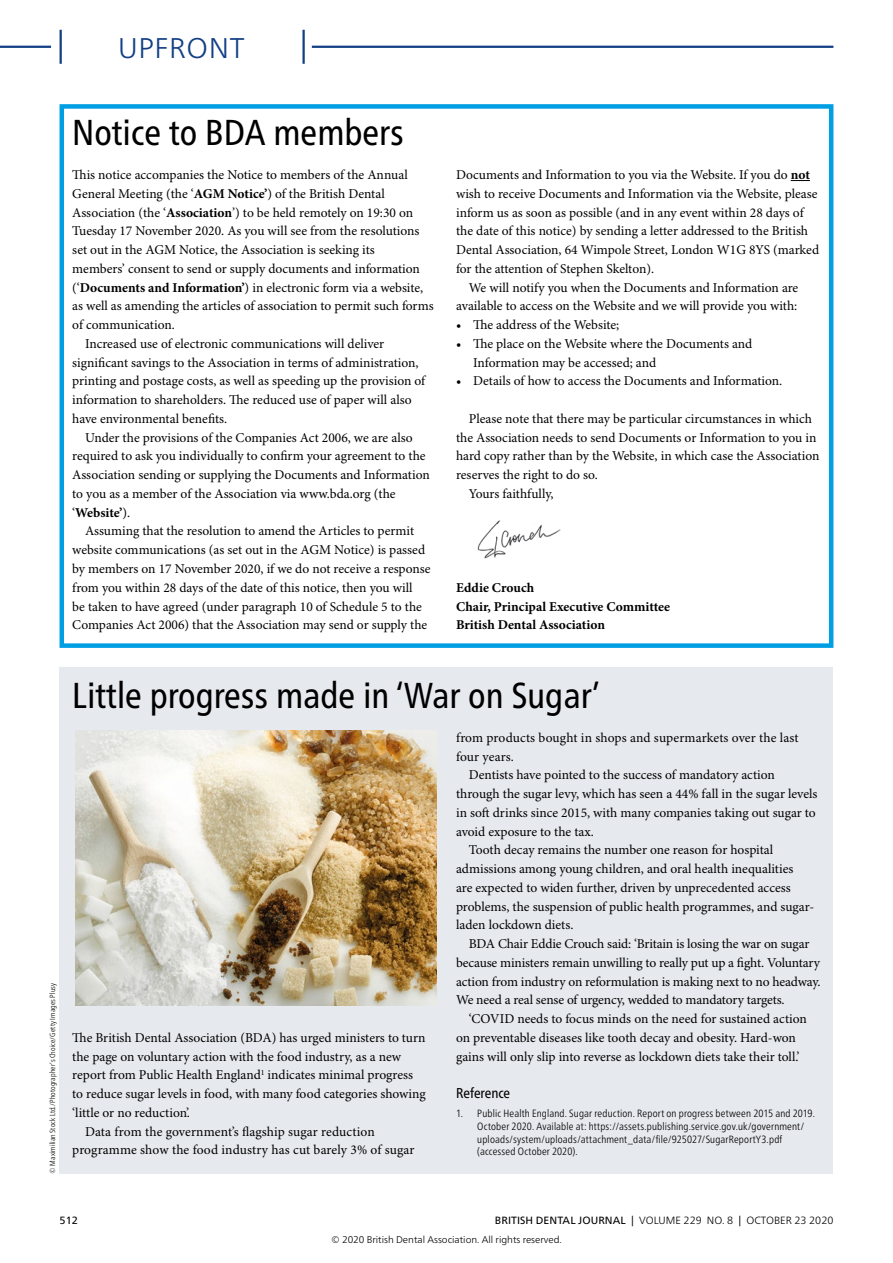
<style>
.page{position:relative;width:893px;height:1263px;background:#fff}
.page>*{position:absolute;margin:0;border:0;box-sizing:border-box;transform-origin:0 0}
.Title_3_Cnd_24pt{font:condensed 36px "Frutiger Neue LT Pro";color:#000}
.t1{font:300 28.5px "Frutiger Neue LT Pro";letter-spacing:.025em;color:#123f84}
.Bibliography_Heading{font:condensed 14.25px "Frutiger Neue LT Pro";color:#000}
.Para_9pt_ragged{font:13.5px/18.8px "Minion Pro";color:#000}
.Para_9pt_ragged_1st{font:13.5px/18.8px "Minion Pro";color:#000}
.Para_9pt_ragged_1st-2{font:700 13.5px "Minion Pro";color:#000}
.t2{font:300 condensed 10.5px/12.8px "Frutiger Neue LT Pro";letter-spacing:.015em;color:#000}
.t3{font:300 10.5px "Frutiger Neue LT Pro";letter-spacing:.005em;color:#000}
.t4{font:10.5px "Frutiger Neue LT Pro";color:#000}
.t5{font:300 9.75px "Frutiger Neue LT Pro";color:#000}
.Image_Caption_copyri{font:300 condensed 7.5px "Frutiger Neue LT Pro";letter-spacing:.01em;color:#000}
.s1{font-weight:700}
.s2{font-family:"Frutiger Neue LT Pro Cn Lt 2";font-weight:400;font-stretch:normal}
.s3{font-weight:400}
</style>
<div class="page">
<div style="left:60px;top:668px;width:773px;height:506px;background:#e6e9ee"></div>
<div style="left:60px;top:104px;width:773px;height:544px;border:4px solid #009ee3"></div>
<svg style="left:791px;top:180px;width:19px;height:1px"></svg>
<img style="left:75px;top:731px;width:362px;height:274px">
<img style="left:477px;top:520px;width:84px;height:39px">
<hr style="left:0;top:46px;width:51px;height:2px;background:#123f84">
<hr style="left:312px;top:46px;width:521px;height:2px;background:#123f84">
<hr style="left:60px;top:30px;width:2px;height:34px;background:#123f84">
<hr style="left:302px;top:30px;width:3px;height:34px;background:#123f84">
<h2 class="t1" style="left:118px;top:31px;width:127px">UPFRONT</h2>
<p class="Title_3_Cnd_24pt" style="left:72px;top:111px;width:333px">Notice to BDA members</p>
<p class="Para_9pt_ragged_1st" style="left:72px;top:166px;width:363px">This notice accompanies the Notice to members of the Annual General Meeting (the ‘<span class="s1">AGM Notice’</span>) of the British Dental Association (the ‘<span class="s1">Association</span>’) to be held remotely on 19:30 on Tuesday 17 November 2020. As you will see from the resolutions set out in the AGM Notice, the Association is seeking its<br>members’ consent to send or supply documents and information (‘<span class="s1">Documents and Information’</span>) in electronic form via a website, as well as amending the articles of association to permit such forms of communication.</p>
<p class="Para_9pt_ragged" style="left:72px;top:335px;width:354px;text-indent:13px">Increased use of electronic communications will deliver significant savings to the Association in terms of administration, printing and postage costs, as well as speeding up the provision of information to shareholders. The reduced use of paper will also have environmental benefits.</p>
<p class="Para_9pt_ragged" style="left:72px;top:429px;width:359px;text-indent:13px">Under the provisions of the Companies Act 2006, we are also required to ask you individually to confirm your agreement to the Association sending or supplying the Documents and Information to you as a member of the Association via www.bda.org (the ‘<span class="s1">Website’</span>).</p>
<p class="Para_9pt_ragged" style="left:72px;top:522px;width:360px;text-indent:13px">Assuming that the resolution to amend the Articles to permit website communications (as set out in the AGM Notice) is passed by members on 17 November 2020, if we do not receive a response from you within 28 days of the date of this notice, then you will<br>be taken to have agreed (under paragraph 10 of Schedule 5 to the Companies Act 2006) that the Association may send or supply the</p>
<p class="Para_9pt_ragged" style="left:456px;top:166px;width:365px">Documents and Information to you via the Website. If you do <span class="s1">not </span>wish to receive Documents and Information via the Website, please inform us as soon as possible (and in any event within 28 days of the date of this notice) by sending a letter addressed to the British Dental Association, 64 Wimpole Street, London W1G 8YS (marked for the attention of Stephen Skelton).</p>
<p class="Para_9pt_ragged" style="left:456px;top:279px;width:344px;text-align:right">We will notify you when the Documents and Information are available to access on the Website and we will provide you with:</p>
<p class="Para_9pt_ragged_1st" style="left:456px;top:316px;width:165px">• The address of the Website;</p>
<p class="Para_9pt_ragged_1st" style="left:473px;top:335px;width:281px;text-indent:-17px">• The place on the Website where the Documents and<br>Information may be accessed; and</p>
<p class="Para_9pt_ragged_1st" style="left:456px;top:372px;width:328px">• Details of how to access the Documents and Information.</p>
<p class="Para_9pt_ragged" style="left:456px;top:410px;width:365px;text-indent:13px">Please note that there may be particular circumstances in which the Association needs to send Documents or Information to you in hard copy rather than by the Website, in which case the Association reserves the right to do so.</p>
<p class="Para_9pt_ragged" style="left:469px;top:485px;width:86px">Yours faithfully,</p>
<p class="Para_9pt_ragged_1st-2" style="left:456px;top:579px;width:80px">Eddie Crouch</p>
<p class="Para_9pt_ragged_1st-2" style="left:456px;top:598px;width:216px">Chair, Principal Executive Committee</p>
<p class="Para_9pt_ragged_1st-2" style="left:456px;top:617px;width:150px">British Dental Association</p>
<p class="Image_Caption_copyri" style="left:48px;top:1174px;width:193px;rotate:-90deg">© Maximilian Stock Ltd./Photographer’s Choice/Getty Images Plusy</p>
<p class="Title_3_Cnd_24pt" style="left:72px;top:674px;width:529px">Little progress made in ‘War on Sugar’</p>
<p class="Para_9pt_ragged_1st" style="left:72px;top:1029px;width:355px">The British Dental Association (BDA) has urged ministers to turn the page on voluntary action with the food industry, as a new report from Public Health England<sup>1</sup> indicates minimal progress to reduce sugar levels in food, with many food categories showing ‘little or no reduction’.</p>
<p class="Para_9pt_ragged" style="left:72px;top:1122px;width:344px;text-indent:13px">Data from the government’s flagship sugar reduction programme show the food industry has cut barely 3% of sugar</p>
<p class="Para_9pt_ragged" style="left:456px;top:729px;width:344px">from products bought in shops and supermarkets over the last four years.</p>
<p class="Para_9pt_ragged" style="left:456px;top:766px;width:363px;text-indent:13px">Dentists have pointed to the success of mandatory action through the sugar levy, which has seen a 44% fall in the sugar levels in soft drinks since 2015, with many companies taking out sugar to avoid exposure to the tax.</p>
<p class="Para_9pt_ragged" style="left:456px;top:841px;width:360px;text-indent:13px">Tooth decay remains the number one reason for hospital admissions among young children, and oral health inequalities<br>are expected to widen further, driven by unprecedented access problems, the suspension of public health programmes, and sugar&shy;laden lockdown diets.</p>
<p class="Para_9pt_ragged" style="left:456px;top:935px;width:366px;text-indent:13px">BDA Chair Eddie Crouch said: ‘Britain is losing the war on sugar because ministers remain unwilling to really put up a fight. Voluntary action from industry on reformulation is making next to no headway.<br>We need a real sense of urgency, wedded to mandatory targets.</p>
<p class="Para_9pt_ragged" style="left:456px;top:1010px;width:352px;text-indent:13px">‘COVID needs to focus minds on the need for sustained action on preventable diseases like tooth decay and obesity. Hard-won gains will only slip into reverse as lockdown diets take their toll.’</p>
<p class="Bibliography_Heading" style="left:456px;top:1085px;width:56px">Reference</p>
<p class="t2" style="left:477px;top:1107px;width:339px;text-indent:-21px">1. Public Health England. Sugar reduction. Report on progress between 2015 and 2019.<br>October 2020. Available at: https://assets.publishing.service.gov.uk/government/ <span class="s2">uploads/system/uploads/attachment_data/file/925027/SugarReportY3.pdf </span>(accessed October 2020).</p>
<p class="t4" style="left:60px;top:1214px;width:20px">512</p>
<p class="t3" style="left:495px;top:1214px;width:340px"><span class="s3">BRITISH DENTAL JOURNAL |</span> VOLUME 229 NO. 8 <span class="s3">|</span> October 23 2020</p>
<p class="t5" style="left:331px;top:1234px;width:232px">© 2020 B ritish Dental Association. All rights reserved.</p>
</div>
